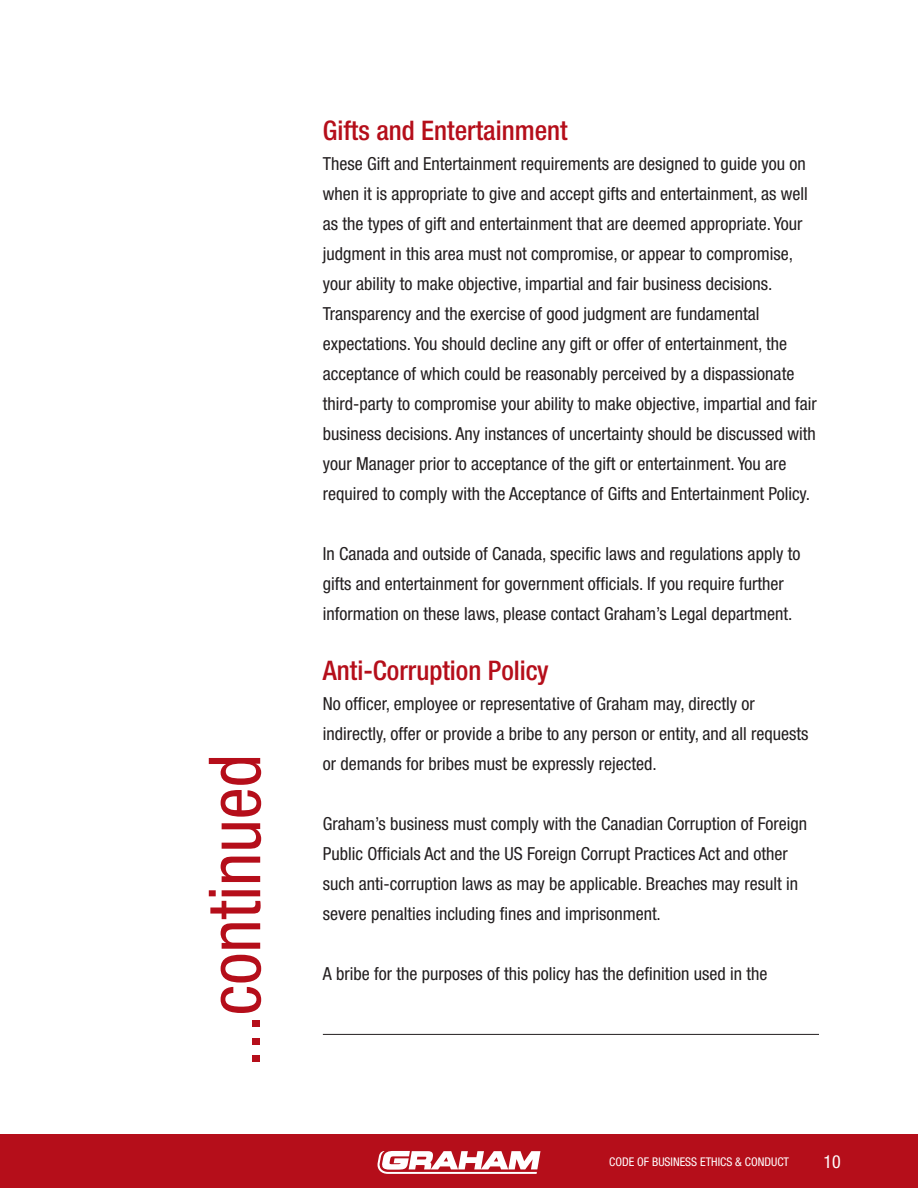
<style>
.page{position:relative;width:918px;height:1188px;background:#fff}
.page>*{position:absolute;margin:0;border:0;box-sizing:border-box;transform-origin:0 0}
.t1{font:condensed 72px "Helvetica Neue LT Std";color:#b50e1a}
.t2{font:500 condensed 27px "Helvetica Neue LT Std";color:#b50e1a}
.t3{font:condensed 18px/30px "Helvetica Neue LT Std";color:#231f20}
.t4{font:condensed 18px "Helvetica Neue LT Std";color:#fff}
.t5{font:condensed 12px "Helvetica Neue LT Std";color:#fff}
</style>
<div class="page">
<div style="left:1px;top:1135px;width:917px;height:53px;background:#b50e1a"></div>
<svg style="left:377px;top:1151px;width:163px;height:23px"></svg>
<hr style="left:323px;top:1034px;width:496px;height:1px;background:#231f20">
<p class="t1" style="left:193px;top:1067px;width:315px;rotate:-90deg">...continued</p>
<p class="t2" style="left:323px;top:114px;width:246px">Gifts and Entertainment</p>
<p class="t3" style="left:323px;top:149px;width:495px">These Gift and Entertainment requirements are designed to guide you on when it is appropriate to give and accept gifts and entertainment, as well as the types of gift and entertainment that are deemed appropriate. Your judgment in this area must not compromise, or appear to compromise, your ability to make objective, impartial and fair business decisions.<br>Transparency and the exercise of good judgment are fundamental expectations. You should decline any gift or offer of entertainment, the acceptance of which could be reasonably perceived by a dispassionate third-party to compromise your ability to make objective, impartial and fair business decisions. Any instances of uncertainty should be discussed with your Manager prior to acceptance of the gift or entertainment. You are required to comply with the Acceptance of Gifts and Entertainment Policy.</p>
<p class="t3" style="left:323px;top:539px;width:479px">In Canada and outside of Canada, specific laws and regulations apply to gifts and entertainment for government officials. If you require further information on these laws, please contact Graham’s Legal department.</p>
<p class="t2" style="left:323px;top:654px;width:227px">Anti-Corruption Policy</p>
<p class="t3" style="left:323px;top:689px;width:487px">No officer, employee or representative of Graham may, directly or indirectly, offer or provide a bribe to any person or entity, and all requests or demands for bribes must be expressly rejected.</p>
<p class="t3" style="left:323px;top:809px;width:486px">Graham’s business must comply with the Canadian Corruption of Foreign Public Officials Act and the US Foreign Corrupt Practices Act and other such anti-corruption laws as may be applicable. Breaches may result in severe penalties including fines and imprisonment.</p>
<p class="t3" style="left:323px;top:959px;width:446px">A bribe for the purposes of this policy has the definition used in the</p>
<p class="t5" style="left:609px;top:1155px;width:181px">CODE OF BUSINESS ETHICS &amp; CONDUCT</p>
<p class="t4" style="left:824px;top:1152px;width:19px">10</p>
</div>
